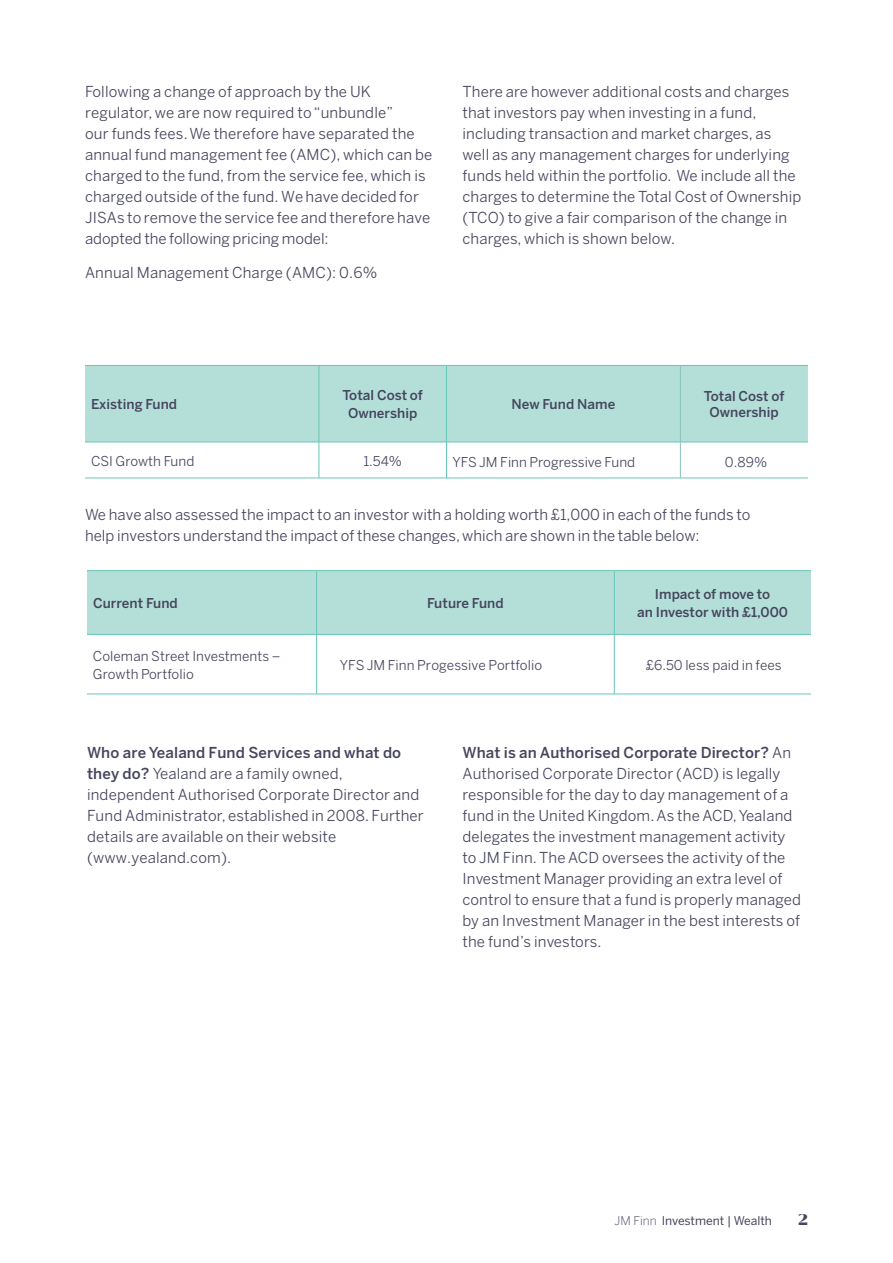
<style>
.page{position:relative;width:893px;height:1263px;background:#fff}
.page>*{position:absolute;margin:0;border:0;box-sizing:border-box;transform-origin:0 0}
.t1{font:900 18px "Grifo M";color:#45455e}
.BODY_BentonSans{font:15px/21px "Benton Sans";letter-spacing:.01em;color:#45455e}
.Body_Small_1{font:13.5px/18px "Benton Sans";letter-spacing:.005em;color:#45455e}
.Body_Small_1-2{font:500 13.5px/18px "Benton Sans";letter-spacing:.005em;color:#45455e;text-align:center}
.t2{font:12px "Benton Sans";color:#45455e}
.s1{font-weight:500}
.s2{font-weight:300}
</style>
<div class="page">
<div style="left:85px;top:366px;width:723px;height:76px;background:#b4dfd8"></div>
<hr style="left:680px;top:366px;width:1px;height:76px;background:#8ac2b8">
<hr style="left:680px;top:442px;width:1px;height:36px;background:#8ac2b8">
<hr style="left:85px;top:365px;width:234px;height:1px;background:#66c6b7">
<hr style="left:319px;top:365px;width:127px;height:1px;background:#66c6b7">
<hr style="left:319px;top:366px;width:1px;height:76px;background:#66c6b7">
<hr style="left:446px;top:365px;width:234px;height:1px;background:#66c6b7">
<hr style="left:446px;top:366px;width:1px;height:76px;background:#66c6b7">
<hr style="left:680px;top:365px;width:128px;height:1px;background:#66c6b7">
<hr style="left:85px;top:442px;width:234px;height:1px;background:#66c6b7">
<hr style="left:319px;top:442px;width:127px;height:1px;background:#66c6b7">
<hr style="left:319px;top:442px;width:1px;height:36px;background:#66c6b7">
<hr style="left:446px;top:442px;width:234px;height:1px;background:#66c6b7">
<hr style="left:446px;top:442px;width:1px;height:36px;background:#66c6b7">
<hr style="left:680px;top:442px;width:128px;height:1px;background:#66c6b7">
<hr style="left:85px;top:478px;width:234px;height:1px;background:#66c6b7">
<hr style="left:319px;top:478px;width:127px;height:1px;background:#66c6b7">
<hr style="left:446px;top:478px;width:234px;height:1px;background:#66c6b7">
<hr style="left:680px;top:478px;width:128px;height:1px;background:#66c6b7">
<div style="left:87px;top:571px;width:724px;height:63px;background:#b4dfd8"></div>
<hr style="left:87px;top:570px;width:230px;height:1px;background:#66c6b7">
<hr style="left:317px;top:570px;width:297px;height:1px;background:#66c6b7">
<hr style="left:316px;top:571px;width:1px;height:63px;background:#66c6b7">
<hr style="left:614px;top:570px;width:197px;height:1px;background:#66c6b7">
<hr style="left:614px;top:571px;width:1px;height:63px;background:#66c6b7">
<hr style="left:87px;top:634px;width:230px;height:1px;background:#66c6b7">
<hr style="left:317px;top:634px;width:297px;height:1px;background:#66c6b7">
<hr style="left:316px;top:635px;width:1px;height:59px;background:#66c6b7">
<hr style="left:614px;top:634px;width:197px;height:1px;background:#66c6b7">
<hr style="left:614px;top:635px;width:1px;height:59px;background:#66c6b7">
<hr style="left:87px;top:694px;width:230px;height:1px;background:#66c6b7">
<hr style="left:317px;top:694px;width:297px;height:1px;background:#66c6b7">
<hr style="left:614px;top:694px;width:197px;height:1px;background:#66c6b7">
<p class="BODY_BentonSans" style="left:85px;top:81px;width:349px">Following a change of approach by the UK regulator, we are now required to “unbundle”<br>our funds fees.We therefore have separated the annual fund management fee (AMC), which can be charged to the fund, from the service fee, which is charged outside of the fund. We have decided for JISAs to remove the service fee and therefore have adopted the following pricing model:</p>
<p class="BODY_BentonSans" style="left:85px;top:261px;width:294px">Annual Management Charge (AMC): 0.6%</p>
<p class="BODY_BentonSans" style="left:462px;top:81px;width:340px">There are however additional costs and charges that investors pay when investing in a fund, including transaction and market charges, as well as any management charges for underlying funds held within the portfolio. We include all the charges to determine the Total Cost of Ownership (TCO) to give a fair comparison of the change in charges, which is shown below.</p>
<p class="Body_Small_1-2" style="left:91px;top:395px;width:88px">Existing Fund</p>
<p class="Body_Small_1-2" style="left:342px;top:386px;width:82px">Total Cost of<br>Ownership</p>
<p class="Body_Small_1-2" style="left:511px;top:395px;width:105px">New Fund Name</p>
<p class="Body_Small_1-2" style="left:704px;top:387px;width:82px;line-height:16.5px">Total Cost of<br>Ownership</p>
<p class="Body_Small_1" style="left:91px;top:452px;width:105px">CSI Growth Fund</p>
<p class="Body_Small_1" style="left:363px;top:452px;width:40px">1.54%</p>
<p class="Body_Small_1" style="left:452px;top:453px;width:184px">YFS JM Finn Progressive Fund</p>
<p class="Body_Small_1" style="left:725px;top:453px;width:44px">0.89%</p>
<p class="BODY_BentonSans" style="left:85px;top:504px;width:667px">We have also assessed the impact to an investor with a holding worth £1,000 in each of the funds to help investors understand the impact of these changes, which are shown in the table below:</p>
<p class="Body_Small_1-2" style="left:93px;top:594px;width:86px">Current Fund</p>
<p class="Body_Small_1-2" style="left:427px;top:594px;width:78px">Future Fund</p>
<p class="Body_Small_1-2" style="left:637px;top:585px;width:152px">Impact of move to<br>an Investor with £1,000</p>
<p class="Body_Small_1" style="left:93px;top:646px;width:189px">Coleman Street Investments –<br>Growth Portfolio</p>
<p class="Body_Small_1" style="left:340px;top:655px;width:204px">YFS JM Finn Progessive Portfolio</p>
<p class="Body_Small_1" style="left:646px;top:655px;width:138px">£6.50 less paid in fees</p>
<p class="BODY_BentonSans" style="left:87px;top:742px;width:338px"><span class="s1">Who are Yealand Fund Services and what do they do?</span> Yealand are a family owned, independent Authorised Corporate Director and Fund Administrator, established in 2008. Further details are available on their website (www.yealand.com).</p>
<p class="BODY_BentonSans" style="left:462px;top:742px;width:340px"><span class="s1">What is an Authorised Corporate Director?</span> An Authorised Corporate Director (ACD) is legally responsible for the day to day management of a fund in the United Kingdom.As the ACD,Yealand delegates the investment management activity to JM Finn.The ACD oversees the activity of the Investment Manager providing an extra level of control to ensure that a fund is properly managed by an Investment Manager in the best interests of the fund’s investors.</p>
<p class="t2" style="left:615px;top:1214px;width:159px"><span class="s2">JM Finn</span> Investment | Wealth</p>
<p class="t1" style="left:798px;top:1210px;width:11px">2</p>
</div>
